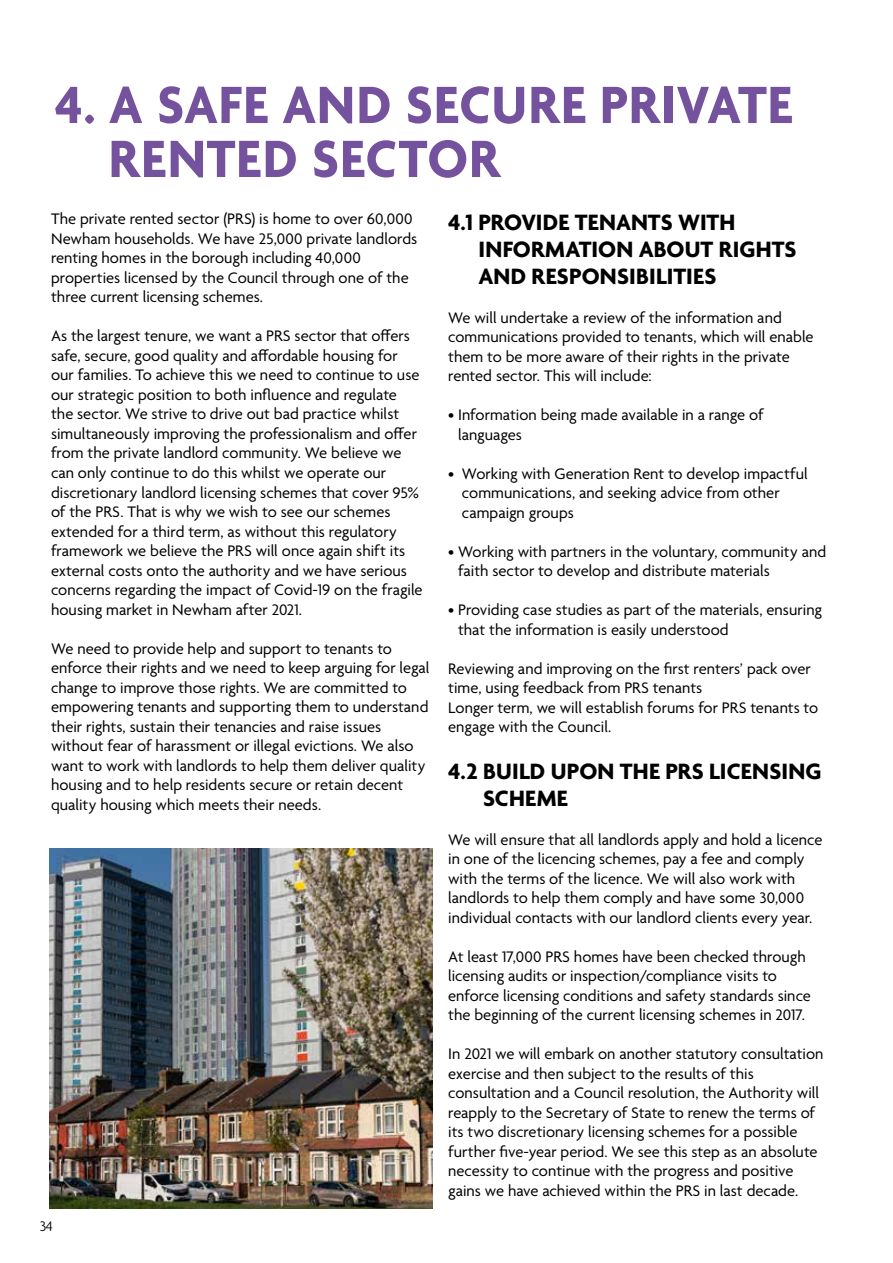
<style>
.page{position:relative;width:893px;height:1263px;background:#fff}
.page>*{position:absolute;margin:0;border:0;box-sizing:border-box;transform-origin:0 0}
.t1{font:700 56.7px/54px "Agenda";letter-spacing:.015em;color:#75529d;scale:.95 1}
.t2{font:700 24px/27px "Agenda";letter-spacing:.005em;color:#000}
.t3{font:16.5px/19.5px "Agenda";color:#000}
.t4{font:300 15px "Agenda";color:#000}
</style>
<div class="page">
<img style="left:50px;top:848px;width:382px;height:361px">
<h1 class="t1" style="left:109px;top:81px;width:721px;text-indent:-54px">4. A SAFE AND SECURE PRIVATE<br>RENTED SECTOR</h1>
<p class="t3" style="left:51px;top:210px;width:368px">The private rented sector (PRS) is home to over 60,000<br>Newham households. We have 25,000 private landlords renting homes in the borough including 40,000 properties licensed by the Council through one of the three current licensing schemes.</p>
<p class="t3" style="left:51px;top:327px;width:373px">As the largest tenure, we want a PRS sector that offers safe, secure, good quality and affordable housing for our families. To achieve this we need to continue to use our strategic position to both influence and regulate the sector. We strive to drive out bad practice whilst simultaneously improving the professionalism and offer from the private landlord community. We believe we can only continue to do this whilst we operate our discretionary landlord licensing schemes that cover 95% of the PRS. That is why we wish to see our schemes extended for a third term, as without this regulatory framework we believe the PRS will once again shift its external costs onto the authority and we have serious concerns regarding the impact of Covid-19 on the fragile housing market in Newham after 2021.</p>
<p class="t3" style="left:51px;top:639px;width:380px">We need to provide help and support to tenants to enforce their rights and we need to keep arguing for legal change to improve those rights. We are committed to empowering tenants and supporting them to understand their rights, sustain their tenancies and raise issues without fear of harassment or illegal evictions. We also want to work with landlords to help them deliver quality housing and to help residents secure or retain decent quality housing which meets their needs.</p>
<h2 class="t2" style="left:478px;top:210px;width:320px;text-indent:-30px">4.1 PROVIDE TENANTS WITH<br>INFORMATION ABOUT RIGHTS<br>AND RESPONSIBILITIES</h2>
<p class="t3" style="left:448px;top:309px;width:367px">We will undertake a review of the information and communications provided to tenants, which will enable them to be more aware of their rights in the private rented sector. This will include:</p>
<p class="t3" style="left:458px;top:406px;width:307px;text-indent:-10px">• Information being made available in a range of languages</p>
<p class="t3" style="left:462px;top:465px;width:347px;text-indent:-14px">• Working with Generation Rent to develop impactful communications, and seeking advice from other campaign groups</p>
<p class="t3" style="left:458px;top:543px;width:370px;text-indent:-10px">• Working with partners in the voluntary, community and faith sector to develop and distribute materials</p>
<p class="t3" style="left:458px;top:601px;width:366px;text-indent:-10px">• Providing case studies as part of the materials, ensuring that the information is easily understood</p>
<p class="t3" style="left:448px;top:660px;width:372px">Reviewing and improving on the first renters’ pack over time, using feedback from PRS tenants<br>Longer term, we will establish forums for PRS tenants to engage with the Council.</p>
<h2 class="t2" style="left:483px;top:759px;width:340px;text-indent:-35px">4.2 BUILD UPON THE PRS LICENSING<br>SCHEME</h2>
<p class="t3" style="left:448px;top:831px;width:376px">We will ensure that all landlords apply and hold a licence in one of the licencing schemes, pay a fee and comply with the terms of the licence. We will also work with landlords to help them comply and have some 30,000 individual contacts with our landlord clients every year.</p>
<p class="t3" style="left:448px;top:948px;width:364px">At least 17,000 PRS homes have been checked through licensing audits or inspection/compliance visits to enforce licensing conditions and safety standards since the beginning of the current licensing schemes in 2017.</p>
<p class="t3" style="left:448px;top:1045px;width:377px">In 2021 we will embark on another statutory consultation exercise and then subject to the results of this consultation and a Council resolution, the Authority will reapply to the Secretary of State to renew the terms of its two discretionary licensing schemes for a possible further five-year period. We see this step as an absolute necessity to continue with the progress and positive gains we have achieved within the PRS in last decade.</p>
<p class="t4" style="left:40px;top:1218px;width:15px">34</p>
</div>
